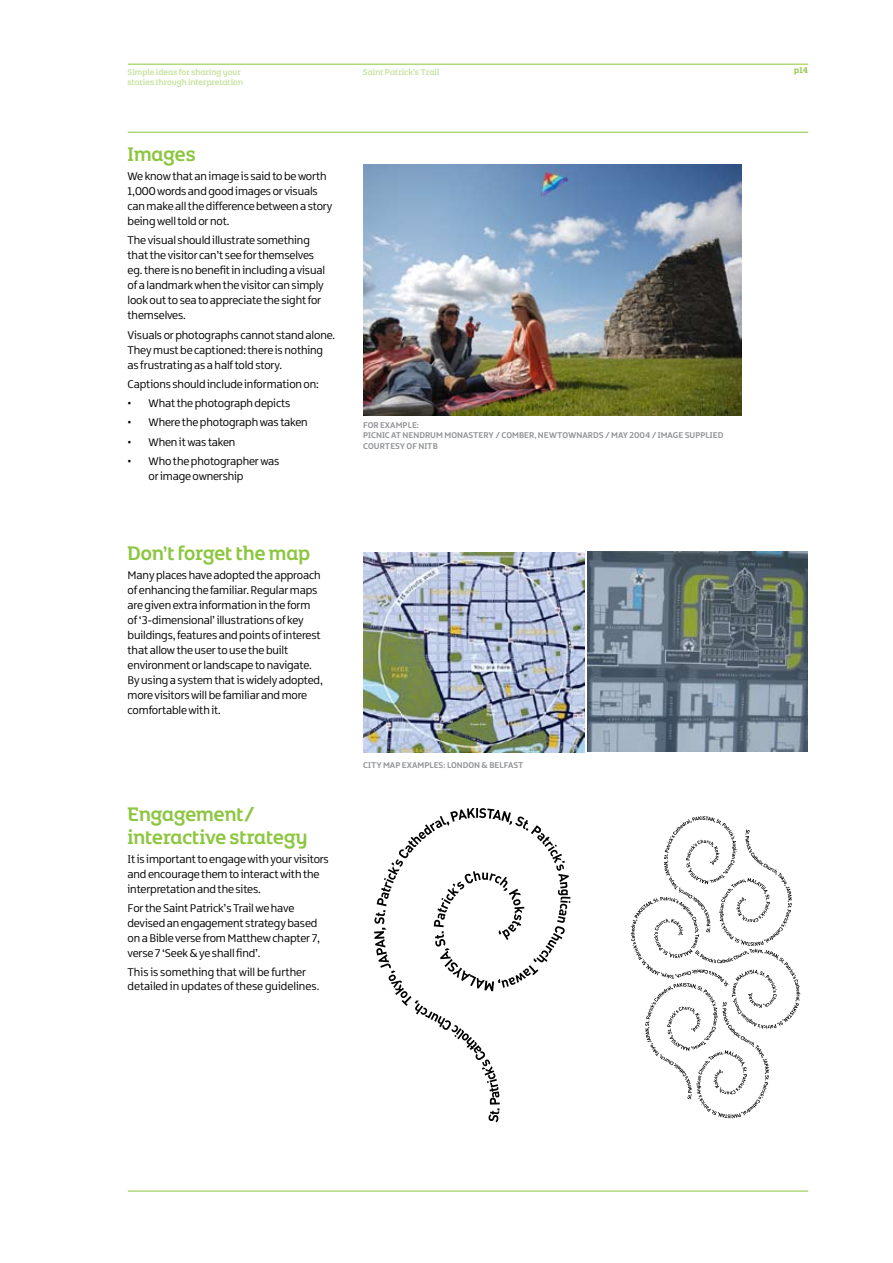
<style>
.page{position:relative;width:893px;height:1263px;background:#fff}
.page>*{position:absolute;margin:0;border:0;box-sizing:border-box;transform-origin:0 0}
.t1{font:21px/22.5px "NITB Headline BETA";color:#8cc63f}
.t2{font:300 12px/15px "NITB Text BETA";letter-spacing:-.01em;color:#000}
.t3{font:700 9px/10.8px "NITB Text BETA";color:#939598}
.t4{font:9px "NITB Headline BETA";color:#c6e39f}
.t5{font:9px "NITB Headline BETA";color:#8cc63f}
</style>
<div class="page">
<hr style="left:128px;top:132px;width:680px;height:1px;background:#8cc63f">
<hr style="left:128px;top:64px;width:680px;height:1px;background:#8cc63f">
<hr style="left:128px;top:1191px;width:680px;height:1px;background:#8cc63f">
<img style="left:363px;top:552px;width:221px;height:201px">
<img style="left:588px;top:552px;width:220px;height:200px">
<img style="left:363px;top:164px;width:378px;height:252px">
<svg style="left:374px;top:808px;width:196px;height:314px"></svg>
<svg style="left:631px;top:816px;width:169px;height:302px"></svg>
<p class="t4" style="left:128px;top:66px;width:115px">Simple ideas for sharing your</p>
<p class="t4" style="left:363px;top:66px;width:78px">Saint Patrick’s Trail</p>
<p class="t4" style="left:128px;top:76px;width:117px">stories through interpretation</p>
<h1 class="t1" style="left:128px;top:142px;width:70px">Images</h1>
<p class="t2" style="left:128px;top:169px;width:206px">We know that an image is said to be worth 1,000 words and good images or visuals can make all the difference between a story being well told or not.</p>
<p class="t2" style="left:128px;top:233px;width:199px">The visual should illustrate something that the visitor can’t see for themselves eg. there is no benefit in including a visual of a landmark when the visitor can simply look out to sea to appreciate the sight for themselves.</p>
<p class="t2" style="left:128px;top:327px;width:209px">Visuals or photographs cannot stand alone.<br>They must be captioned: there is nothing as frustrating as a half told story.</p>
<p class="t2" style="left:128px;top:376px;width:193px">Captions should include information on:</p>
<p class="t2" style="left:128px;top:396px;width:164px">• Whatthephotographdepicts</p>
<p class="t2" style="left:128px;top:415px;width:182px">• Where thephotographwas taken</p>
<p class="t2" style="left:128px;top:434px;width:109px">• Whenitwas taken</p>
<p class="t2" style="left:149px;top:453px;width:132px;text-indent:-21px">• Whothephotographerwas or image ownership</p>
<h1 class="t1" style="left:128px;top:541px;width:184px">Don’t forget the map</h1>
<p class="t2" style="left:128px;top:568px;width:197px">Many places have adopted the approach of enhancing the familiar. Regular maps are given extra information in the form of ‘3-dimensional’ illustrations of key buildings, features and points of interest that allow the user to use the built environment or landscape to navigate.<br>Byusingasystemthatiswidelyadopted, more visitors will be familiar and more comfortable with it.</p>
<h1 class="t1" style="left:128px;top:803px;width:182px">Engagement/ interactive strategy</h1>
<p class="t2" style="left:128px;top:852px;width:203px">It is important to engage with your visitors and encourage them to interact with the interpretation and the sites.</p>
<p class="t2" style="left:128px;top:901px;width:194px">For the Saint Patrick’s Trail we have devised an engagement strategy based onaBible verse fromMatthewchapter 7, verse 7 ‘Seek&amp;ye shallfind’.</p>
<p class="t2" style="left:128px;top:965px;width:193px;line-height:14.2px">This is something that will be further detailed in updates of these guidelines.</p>
<p class="t3" style="left:363px;top:419px;width:358px">FOR EXAMPLE:<br>PICNIC ATN ENDRUM MONASTERY / COMBER, N EWTOWNARDS / MAY 2004 / IMAGE SUPPLIED<br>COURTESYOFNI</p>
<p class="t3" style="left:427px;top:441px;width:12px">TB</p>
<p class="t3" style="left:363px;top:759px;width:157px">CITY MAP EXAMPLES: LONDON &amp; BELFAST</p>
<p class="t5" style="left:794px;top:65px;width:15px">p14</p>
</div>
